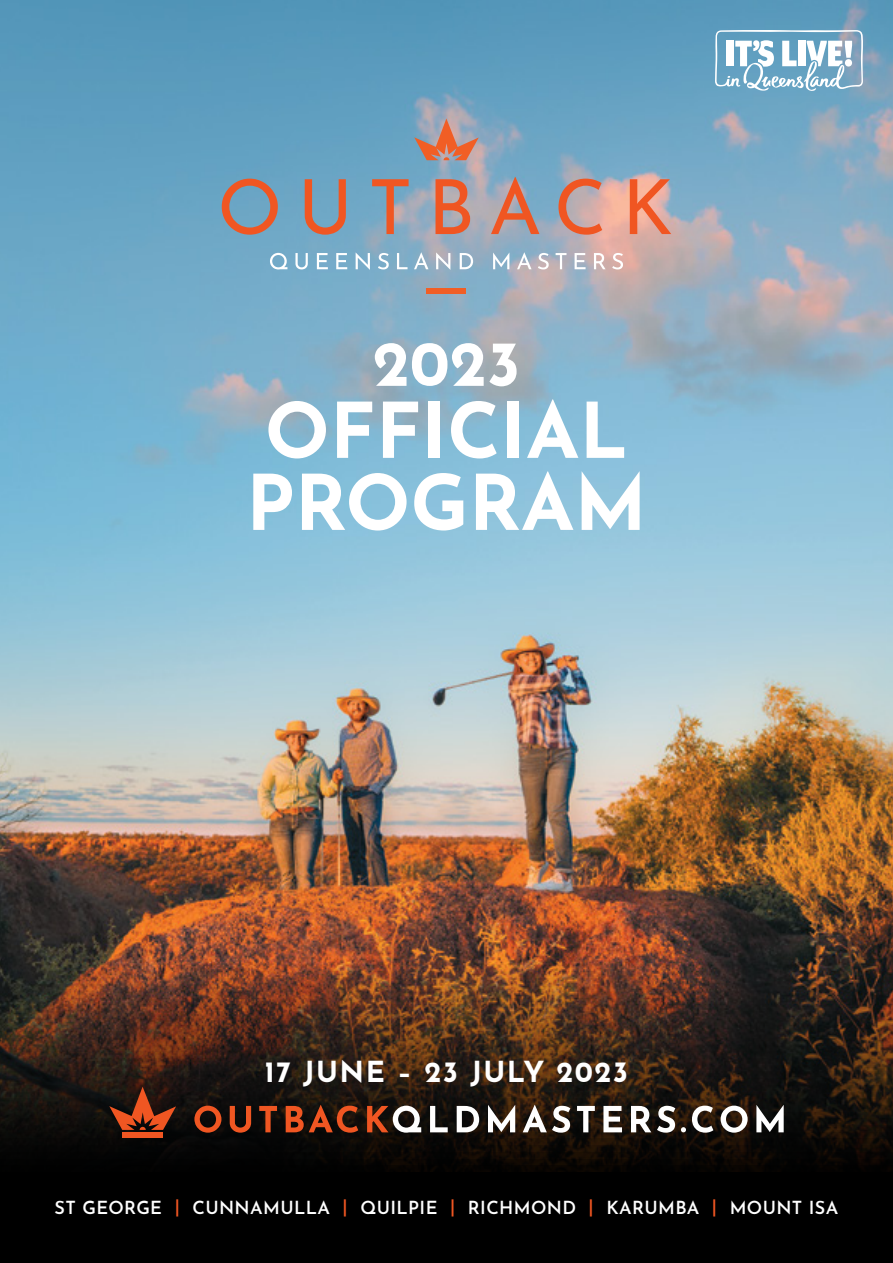
<style>
.page{position:relative;width:893px;height:1263px;background:#000}
.page>*{position:absolute;margin:0;border:0;box-sizing:border-box;transform-origin:0 0}
.t1{font:700 76.5px/72px "Josefin Sans";color:#fff}
.t2{font:700 63.6px "Josefin Sans";color:#fff}
.t3{font:700 28.8px "Josefin Sans";letter-spacing:.05em;color:#fff}
.t4{font:600 18px "Josefin Sans";letter-spacing:.02em;color:#fff}
.s1{color:#f05622}
</style>
<div class="page">
<img style="left:0;top:0;width:893px;height:1171px">
<svg style="left:270px;top:253px;width:17px;height:16px"></svg>
<svg style="left:295px;top:253px;width:13px;height:16px"></svg>
<svg style="left:317px;top:253px;width:11px;height:16px"></svg>
<svg style="left:336px;top:253px;width:11px;height:16px"></svg>
<svg style="left:356px;top:253px;width:14px;height:17px"></svg>
<svg style="left:378px;top:253px;width:11px;height:16px"></svg>
<svg style="left:397px;top:253px;width:10px;height:16px"></svg>
<svg style="left:414px;top:252px;width:14px;height:17px"></svg>
<svg style="left:436px;top:253px;width:14px;height:17px"></svg>
<svg style="left:460px;top:253px;width:13px;height:16px"></svg>
<svg style="left:493px;top:252px;width:16px;height:17px"></svg>
<svg style="left:517px;top:252px;width:15px;height:17px"></svg>
<svg style="left:538px;top:253px;width:11px;height:16px"></svg>
<svg style="left:556px;top:253px;width:10px;height:16px"></svg>
<svg style="left:575px;top:253px;width:11px;height:16px"></svg>
<svg style="left:594px;top:253px;width:12px;height:16px"></svg>
<svg style="left:612px;top:253px;width:11px;height:16px"></svg>
<svg style="left:222px;top:179px;width:56px;height:56px;background:#9a898a"></svg>
<svg style="left:305px;top:179px;width:41px;height:56px;background:#a08785"></svg>
<svg style="left:372px;top:179px;width:37px;height:55px;background:#a49091"></svg>
<svg style="left:435px;top:179px;width:35px;height:55px;background:#d17a61"></svg>
<svg style="left:491px;top:177px;width:48px;height:57px;background:#b0908d"></svg>
<svg style="left:558px;top:179px;width:44px;height:56px;background:#cc9184"></svg>
<svg style="left:630px;top:179px;width:41px;height:55px;background:#e68c71"></svg>
<svg style="left:414px;top:118px;width:65px;height:42px;background:#ba8f86"></svg>
<div style="left:427px;top:288px;width:39px;height:6px;background:#f15e25"></div>
<svg style="left:715px;top:30px;width:148px;height:61px;background:#9bc0d4"></svg>
<svg style="left:109px;top:1087px;width:67px;height:43px"></svg>
<div style="left:122px;top:1133px;width:41px;height:5px;background:#f05622"></div>
<svg style="left:194px;top:1105px;width:590px;height:28px"></svg>
<h2 class="t2" style="left:373px;top:307px;width:149px">2023</h2>
<h1 class="t1" style="left:246px;top:384px;width:402px">OFFICIAL<br>PROGRAM</h1>
<h3 class="t3" style="left:265px;top:1046px;width:365px">17 JUNE – 23 JULY 2023</h3>
<p class="t4" style="left:55px;top:1192px;width:785px">ST GEORGE <span class="s1">|</span> CUNNAMULLA <span class="s1">|</span> QUILPIE <span class="s1">|</span> RICHMOND <span class="s1">|</span> KARUMBA <span class="s1">|</span> MOUNT ISA</p>
</div>
